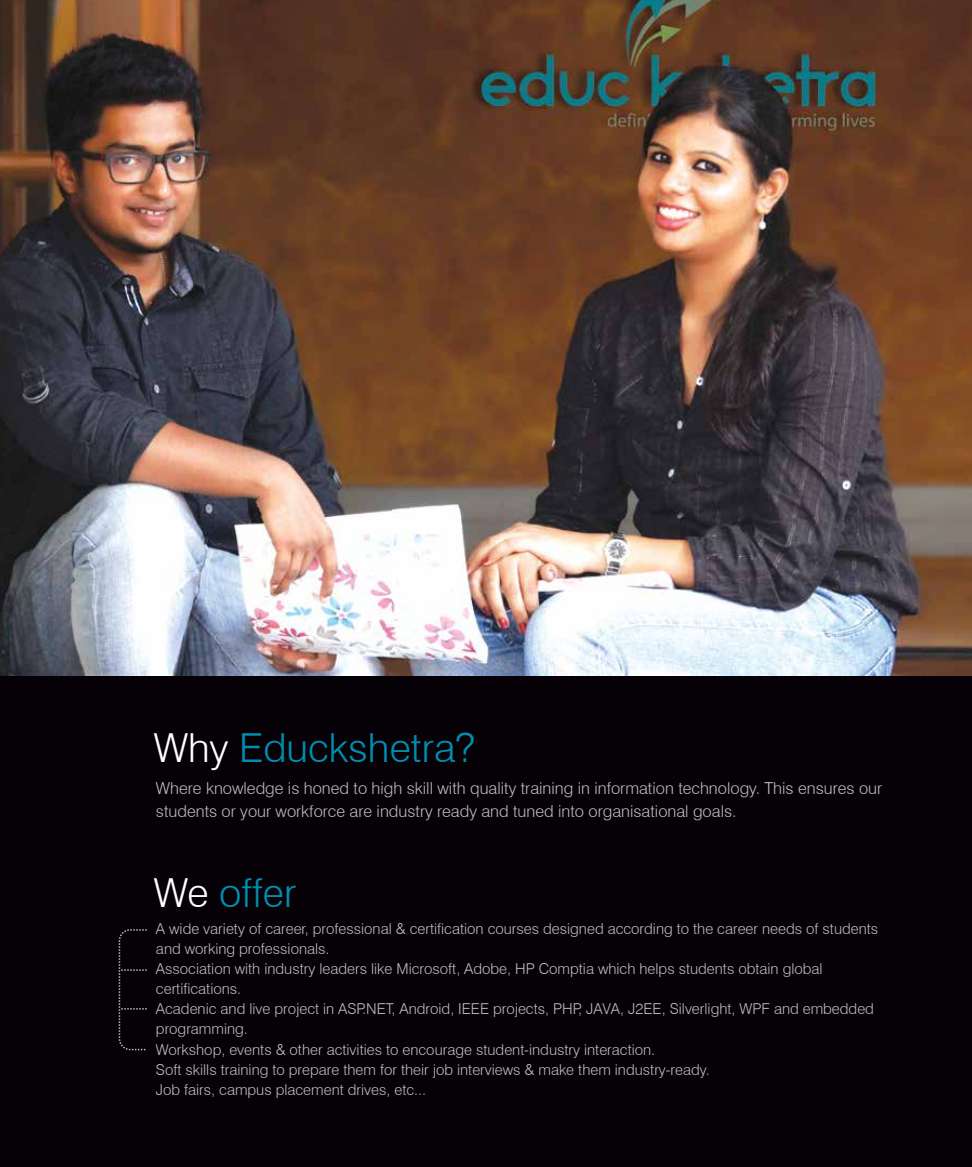
<style>
.page{position:relative;width:972px;height:1167px;background:#fff}
.page>*{position:absolute;margin:0;border:0;box-sizing:border-box;transform-origin:0 0}
.t1{font:300 40.05px "Swiss 721 BT";color:#008eb0}
.t2{font:300 16.5px/23.1px "Swiss 721 BT";color:#bcbec0}
.t3{font:300 15px/20.1px "Swiss 721 BT";color:#bcbec0}
.s1{color:#fff}
</style>
<div class="page">
<div style="left:0;top:0;width:972px;height:1166px;background:#050106"></div>
<svg style="left:118px;top:929px;width:29px;height:122px"></svg>
<img style="left:0;top:0;width:972px;height:675px">
<h1 class="t1" style="left:154px;top:723px;width:323px"><span class="s1">Why</span> Educkshetra?</h1>
<p class="t2" style="left:156px;top:776px;width:728px">Where knowledge is honed to high skill with quality training in information technology. This ensures our students or your workforce are industry ready and tuned into organisational goals.</p>
<h1 class="t1" style="left:154px;top:868px;width:144px"><span class="s1">We</span> offer</h1>
<p class="t3" style="left:156px;top:918px;width:724px">A wide variety of career, professional &amp; certification courses designed according to the career needs of students and working professionals.<br>Association with industry leaders like Microsoft, Adobe, HP Comptia which helps students obtain global certifications.<br>Acadenic and live project in ASP.NET, Android, IEEE projects, PHP, JAVA, J2EE, Silverlight, WPF and embedded programming.<br>Workshop, events &amp; other activities to encourage student-industry interaction.<br>Soft skills training to prepare them for their job interviews &amp; make them industry-ready.<br>Job fairs, campus placement drives, etc...</p>
</div>
